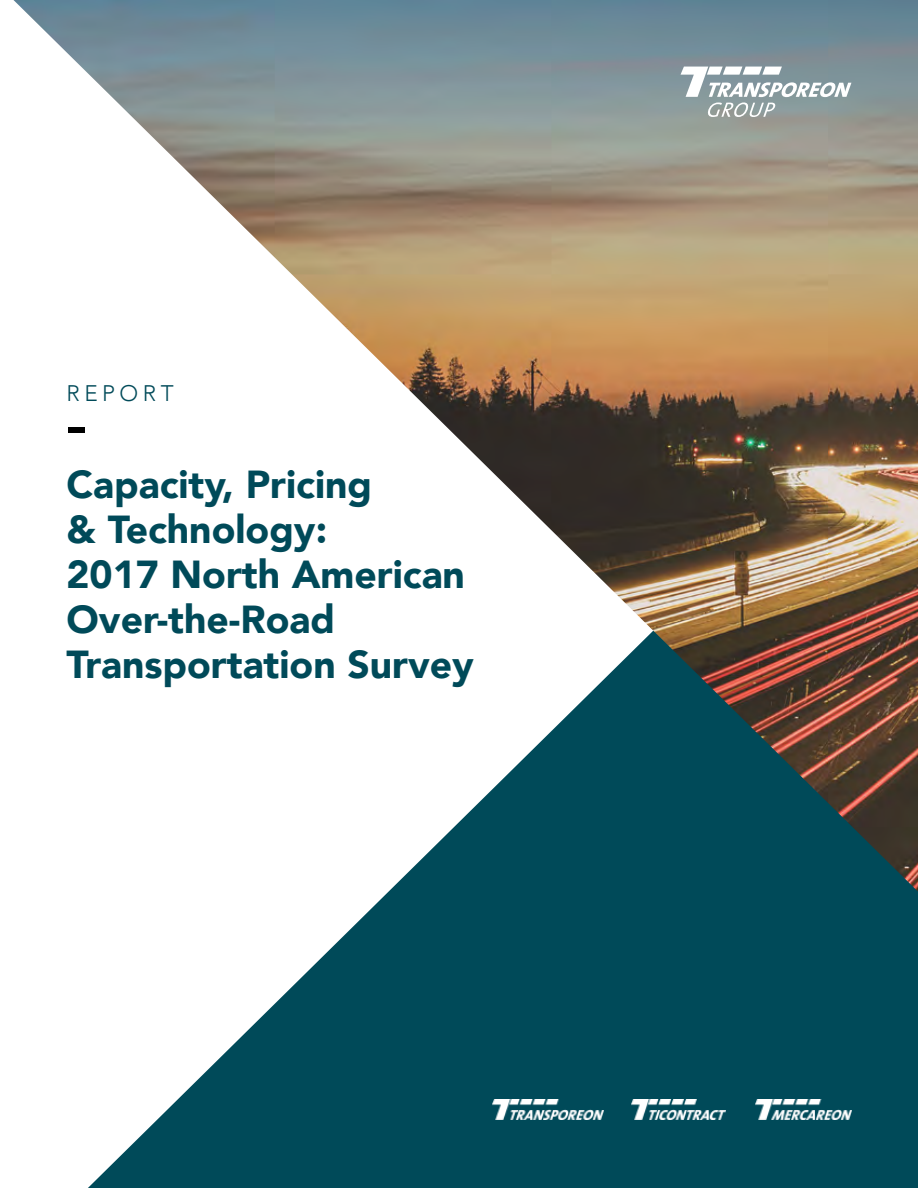
<style>
.page{position:relative;width:918px;height:1188px;background:#fff}
.page>*{position:absolute;margin:0;border:0;box-sizing:border-box;transform-origin:0 0}
.t1{font:900 45px "Avenir";color:#000;scale:1.5 1}
.t2{font:900 39px/45px "Avenir";color:#004a59}
.t3{font:300 22.5px "Avenir";letter-spacing:.2em;color:#004a59}
</style>
<div class="page">
<svg style="left:88px;top:892px;width:830px;height:296px;fill:#004a59"></svg>
<img style="left:13px;top:0;width:905px;height:892px">
<img style="left:756px;top:1100px;width:95px;height:19px">
<img style="left:631px;top:1100px;width:95px;height:19px">
<img style="left:493px;top:1100px;width:110px;height:20px">
<svg style="left:681px;top:67px;width:170px;height:50px"></svg>
<p class="t3" style="left:67px;top:380px;width:109px">REPORT</p>
<p class="t1" style="left:67px;top:387px;width:15px">-</p>
<p class="t2" style="left:67px;top:461px;width:409px">Capacity, Pricing<br>&amp; Technology:<br>2017 North American<br>Over-the-Road<br>Transportation Survey</p>
</div>
